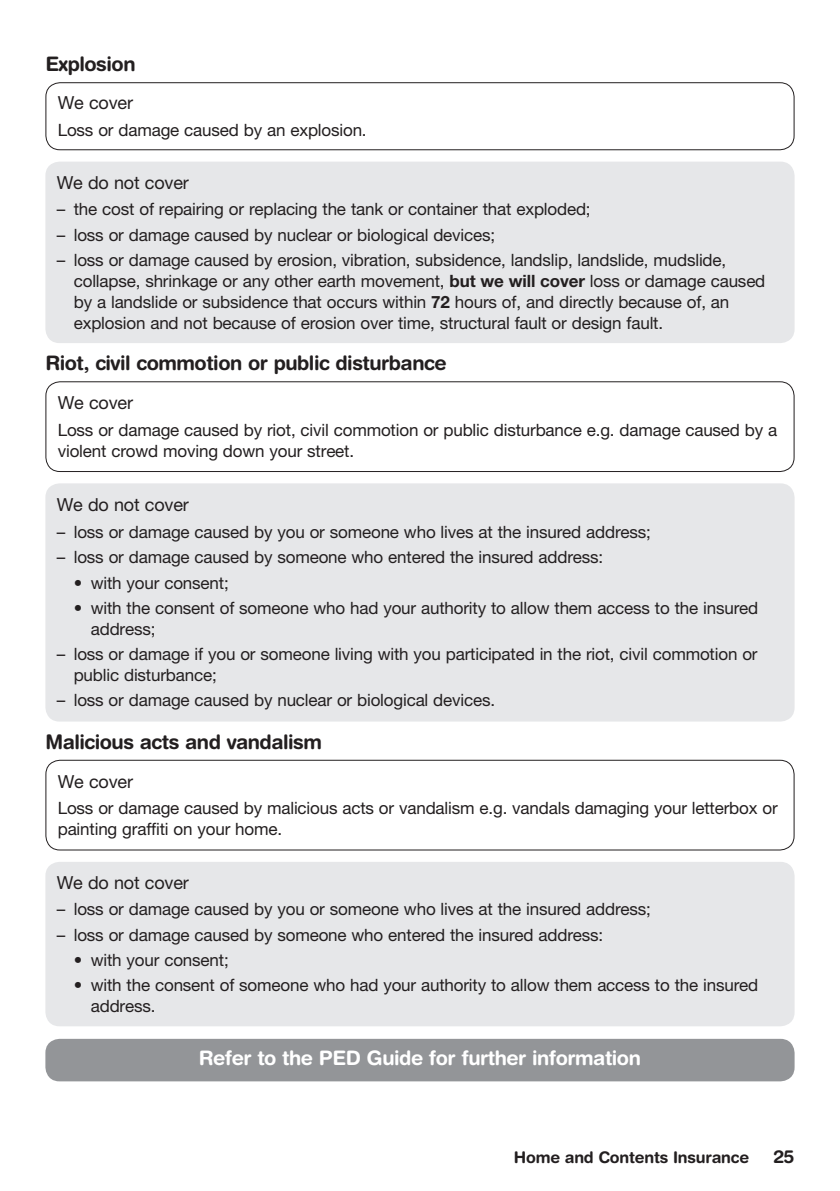
<style>
.page{position:relative;width:840px;height:1191px;background:#fff}
.page>*{position:absolute;margin:0;border:0;box-sizing:border-box;transform-origin:0 0}
.t1{font:700 20px "Helvetica Rounded LT Std";letter-spacing:-.025em;color:#231f20}
.t2{font:700 20px "Helvetica Rounded LT Std";letter-spacing:-.025em;color:#fff}
.t3{font:18px "Helvetica Neue LT Std";letter-spacing:-.01em;color:#231f20}
.t4{font:700 18px "Helvetica Rounded LT Std";color:#231f20}
.t5{font:17px/21px "Helvetica Neue LT Std";letter-spacing:-.01em;color:#231f20}
.t6{font:700 16px "Helvetica Rounded LT Std";letter-spacing:-.01em;color:#231f20}
.s1{font-weight:700}
</style>
<div class="page">
<div style="left:45px;top:82px;width:749px;height:68px;border:1px solid #231f20;border-radius:14px"></div>
<div style="left:45px;top:162px;width:749px;height:181px;background:#e6e7e9;border-radius:14px"></div>
<div style="left:45px;top:381px;width:749px;height:91px;border:1px solid #231f20;border-radius:14px"></div>
<div style="left:45px;top:483px;width:749px;height:238px;background:#e6e7e9;border-radius:14px"></div>
<div style="left:45px;top:759px;width:749px;height:91px;border:1px solid #231f20;border-radius:14px"></div>
<div style="left:45px;top:862px;width:749px;height:164px;background:#e6e7e9;border-radius:14px"></div>
<div style="left:45px;top:1038px;width:749px;height:43px;background:#939598;border-radius:14px"></div>
<p class="t1" style="left:45px;top:52px;width:92px">Explosion</p>
<p class="t3" style="left:58px;top:92px;width:77px">We cover</p>
<p class="t5" style="left:58px;top:119px;width:310px">Loss or damage caused by an explosion.</p>
<p class="t3" style="left:57px;top:171px;width:134px">We do not cover</p>
<p class="t5" style="left:57px;top:199px;width:535px">– the cost of repairing or replacing the tank or container that exploded;</p>
<p class="t5" style="left:57px;top:224px;width:439px">– loss or damage caused by nuclear or biological devices;</p>
<p class="t5" style="left:74px;top:249px;width:692px;text-indent:-17px">– loss or damage caused by erosion, vibration, subsidence, landslip, landslide, mudslide, collapse, shrinkage or any other earth movement, <span class="s1">but we will cover</span> loss or damage caused by a landslide or subsidence that occurs within <span class="s1">72</span> hours of, and directly because of, an explosion and not because of erosion over time, structural fault or design fault.</p>
<p class="t1" style="left:45px;top:351px;width:402px">Riot, civil commotion or public disturbance</p>
<p class="t3" style="left:58px;top:392px;width:77px">We cover</p>
<p class="t5" style="left:58px;top:419px;width:720px">Loss or damage caused by riot, civil commotion or public disturbance e.g. damage caused by a violent crowd moving down your street.</p>
<p class="t3" style="left:57px;top:494px;width:134px">We do not cover</p>
<p class="t5" style="left:57px;top:521px;width:595px">– loss or damage caused by you or someone who lives at the insured address;</p>
<p class="t5" style="left:57px;top:546px;width:547px">– loss or damage caused by someone who entered the insured address:</p>
<p class="t5" style="left:74px;top:572px;width:156px">• with your consent;</p>
<p class="t5" style="left:91px;top:597px;width:668px;text-indent:-17px">• with the consent of someone who had your authority to allow them access to the insured address;</p>
<p class="t5" style="left:74px;top:643px;width:685px;text-indent:-17px">– loss or damage if you or someone living with you participated in the riot, civil commotion or public disturbance;</p>
<p class="t5" style="left:57px;top:689px;width:439px">– loss or damage caused by nuclear or biological devices.</p>
<p class="t1" style="left:45px;top:729px;width:278px">Malicious acts and vandalism</p>
<p class="t3" style="left:58px;top:770px;width:77px">We cover</p>
<p class="t5" style="left:58px;top:797px;width:721px">Loss or damage caused by malicious acts or vandalism e.g. vandals damaging your letterbox or painting graffiti on your home.</p>
<p class="t3" style="left:57px;top:871px;width:134px">We do not cover</p>
<p class="t5" style="left:57px;top:898px;width:595px">– loss or damage caused by you or someone who lives at the insured address;</p>
<p class="t5" style="left:57px;top:924px;width:547px">– loss or damage caused by someone who entered the insured address:</p>
<p class="t5" style="left:74px;top:949px;width:156px">• with your consent;</p>
<p class="t5" style="left:91px;top:974px;width:668px;text-indent:-17px">• with the consent of someone who had your authority to allow them access to the insured address.</p>
<p class="t2" style="left:198px;top:1046px;width:443px">Refer to the PED Guide for further information</p>
<p class="t6" style="left:513px;top:1147px;width:237px">Home and Contents Insurance</p>
<p class="t4" style="left:773px;top:1145px;width:23px">25</p>
</div>
